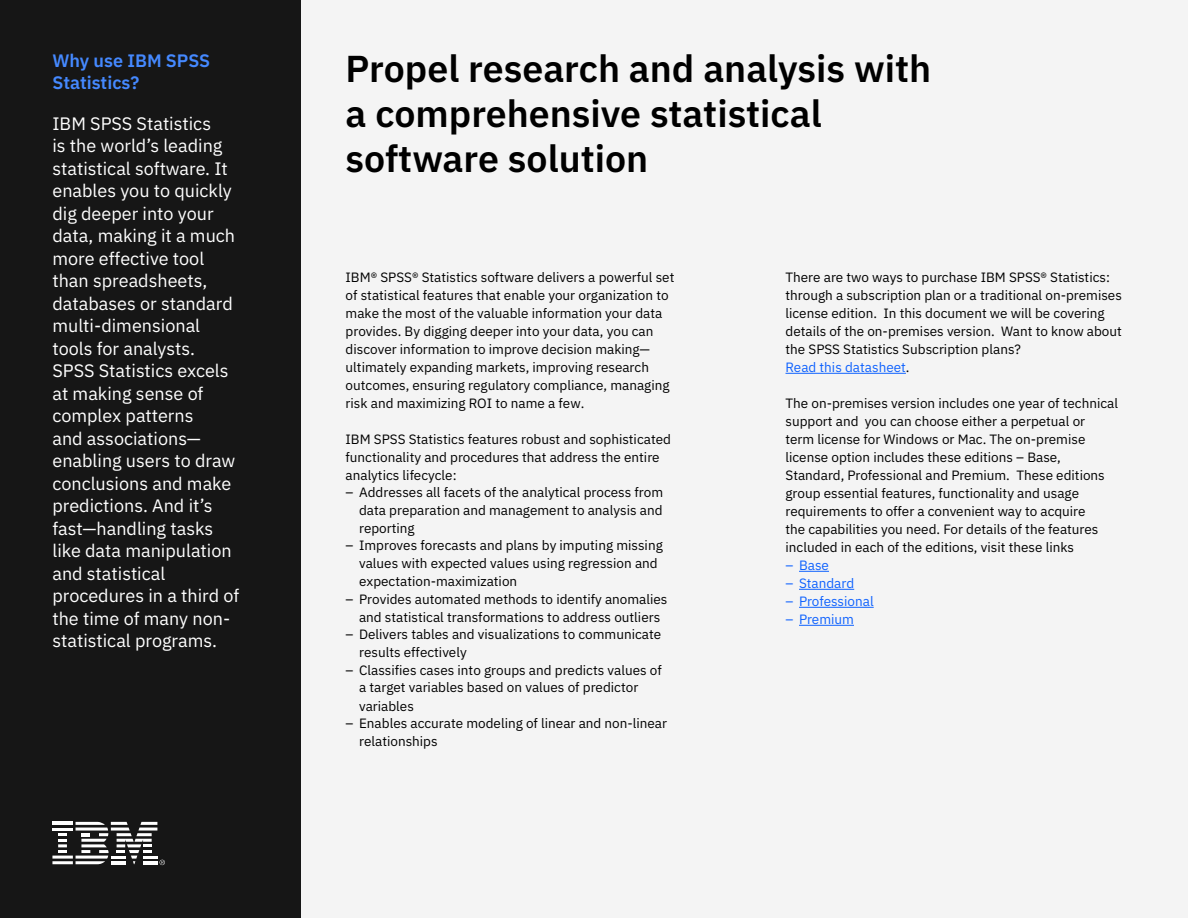
<style>
.page{position:relative;width:1188px;height:918px;background:#fff}
.page>*{position:absolute;margin:0;border:0;box-sizing:border-box;transform-origin:0 0}
.t1{font:600 37.5px/45px "IBM Plex Sans";color:#000}
.t2{font:18px/22.5px "IBM Plex Sans";color:#fff}
.t3{font:600 18px/22.5px "IBM Plex Sans";color:#4589ff}
.t4{font:13.5px/18px "IBM Plex Sans";color:#000}
.t5{font:13.5px "IBM Plex Sans";color:#0f62fe}
.s1{color:#0f62fe}
</style>
<div class="page">
<div style="left:302px;top:0;width:886px;height:918px;background:#f4f4f4"></div>
<div style="left:0;top:0;width:301px;height:918px;background:#161616"></div>
<svg style="left:52px;top:822px;width:113px;height:43px"></svg>
<hr style="left:52px;top:822px;width:21px;height:3px;background:#fff">
<hr style="left:786px;top:373px;width:120px;height:1px;background:#0f62fe">
<hr style="left:799px;top:571px;width:30px;height:1px;background:#0f62fe">
<hr style="left:799px;top:589px;width:55px;height:1px;background:#0f62fe">
<hr style="left:799px;top:607px;width:75px;height:1px;background:#0f62fe">
<hr style="left:799px;top:625px;width:55px;height:1px;background:#0f62fe">
<p class="t3" style="left:52px;top:48px;width:159px">Why use IBM SPSS<br>Statistics?</p>
<p class="t2" style="left:52px;top:111px;width:188px">IBM SPSS Statistics<br>is the world’s leading statistical software. It enables you to quickly dig deeper into your data, making it a much more effective tool than spreadsheets, databases or standard multi-dimensional tools for analysts.<br>SPSS Statistics excels at making sense of complex patterns<br>and associations— enabling users to draw conclusions and make predictions. And it’s fast—handling tasks like data manipulation and statistical procedures in a third of the time of many non&shy;statistical programs.</p>
<p class="t1" style="left:346px;top:43px;width:587px">Propel research and analysis with a comprehensive statistical software solution</p>
<p class="t4" style="left:346px;top:267px;width:330px">IBM® SPSS® Statistics software delivers a powerful set of statistical features that enable your organization to make the most of the valuable information your data provides. By digging deeper into your data, you can discover information to improve decision making— ultimately expanding markets, improving research outcomes, ensuring regulatory compliance, managing risk and maximizing ROI to name a few.</p>
<p class="t4" style="left:346px;top:429px;width:327px">IBM SPSS Statistics features robust and sophisticated functionality and procedures that address the entire analytics lifecycle:</p>
<p class="t4" style="left:359px;top:482px;width:306px;text-align:justify;text-indent:-14px">– Addresses all facets of the analytical process from data preparation and management to analysis and reporting</p>
<p class="t4" style="left:359px;top:535px;width:305px;text-indent:-14px">– Improves forecasts and plans by imputing missing values with expected values using regression and expectation-maximization</p>
<p class="t4" style="left:346px;top:589px;width:323px;text-align:center">– Provides automated methods to identify anomalies and statistical transformations to address outliers</p>
<p class="t4" style="left:359px;top:624px;width:304px;text-indent:-14px">– Delivers tables and visualizations to communicate results effectively</p>
<p class="t4" style="left:359px;top:660px;width:304px;text-indent:-14px">– Classifies cases into groups and predicts values of a target variables based on values of predictor variables</p>
<p class="t4" style="left:359px;top:713px;width:310px;text-indent:-14px">– Enables accurate modeling of linear and non-linear relationships</p>
<p class="t4" style="left:786px;top:267px;width:338px">There are two ways to purchase IBM SPSS® Statistics: through a subscription plan or a traditional on-premises license edition. In this document we will be covering details of the on-premises version. Want to know about the SPSS Statistics Subscription plans?<br><span class="s1">Read this datasheet</span>.</p>
<p class="t4" style="left:786px;top:393px;width:334px">The on-premises version includes one year of technical support and you can choose either a perpetual or<br>term license for Windows or Mac. The on-premise license option includes these editions – Base, Standard, Professional and Premium. These editions group essential features, functionality and usage requirements to offer a convenient way to acquire<br>the capabilities you need. For details of the features included in each of the editions, visit these links</p>
<p class="t5" style="left:786px;top:555px;width:45px">– Base</p>
<p class="t5" style="left:786px;top:573px;width:70px">– Standard</p>
<p class="t5" style="left:786px;top:591px;width:90px">– Professional</p>
<p class="t5" style="left:786px;top:609px;width:70px">– Premium</p>
</div>
